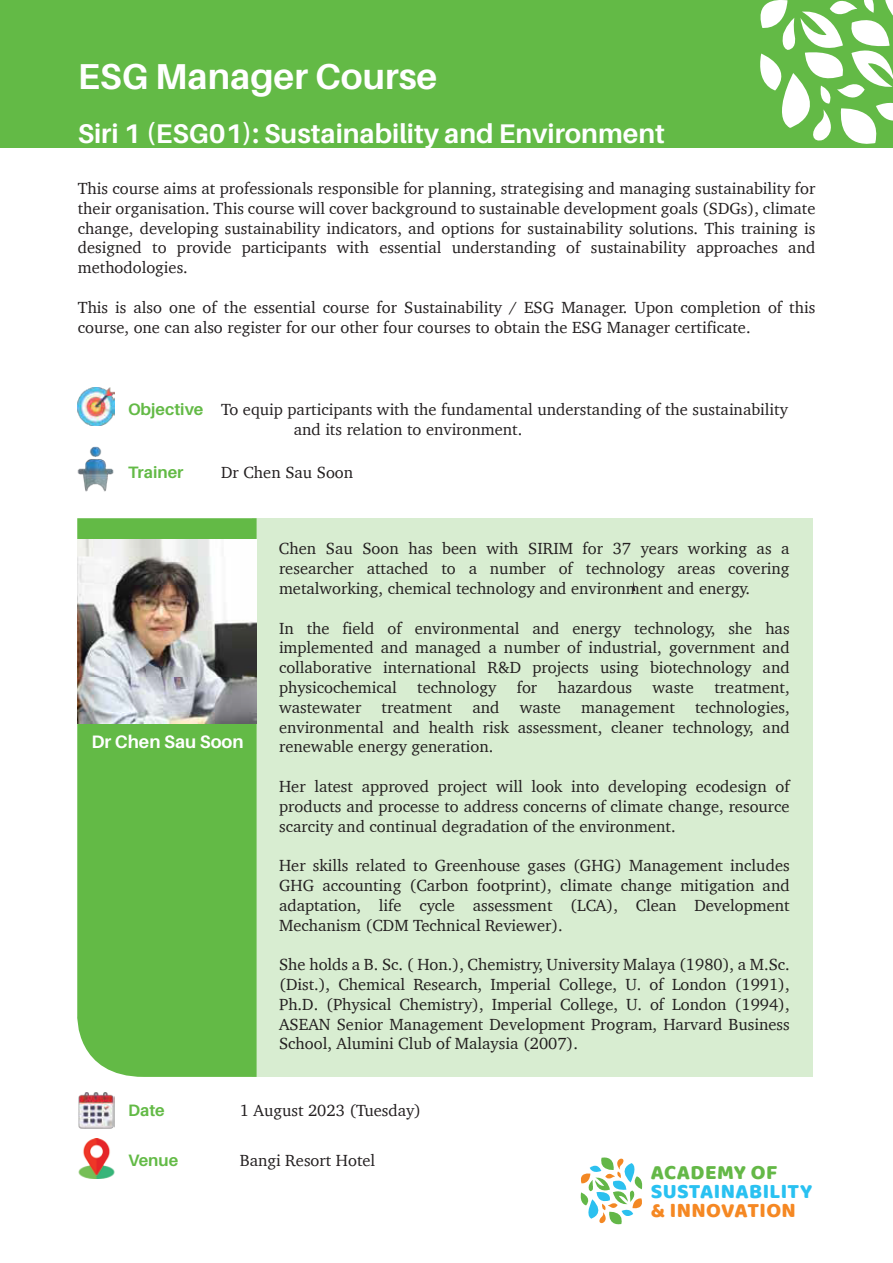
<style>
.page{position:relative;width:893px;height:1263px;background:#fff}
.page>*{position:absolute;margin:0;border:0;box-sizing:border-box;transform-origin:0 0}
.t1{font:700 36px "Aileron";color:#fff}
.t2{font:700 27px "Aileron";color:#fff}
.t3{font:21.15px "Baloo";letter-spacing:.02em;color:#29c1f1}
.t4{font:21.15px "Baloo";letter-spacing:.02em;color:#f58823}
.t5{font:21.15px "Baloo";letter-spacing:.02em;color:#64b847}
.t6{font:700 18px "Aileron";color:#fff}
.t7{font:16.5px/19.8px "Charter";color:#231f20;text-align:justify}
.t8{font:700 16.5px "Aileron";color:#63ba46}
.s1{font-family:"Aileron";font-weight:700;color:#63ba46}
</style>
<div class="page">
<div style="left:253px;top:518px;width:560px;height:559px;background:#d8edd1"></div>
<div style="left:77px;top:518px;width:180px;height:559px;background:#63ba46"></div>
<img style="left:77px;top:540px;width:180px;height:183px">
<svg style="left:633px;top:581px;width:2px;height:10px"></svg>
<img style="left:77px;top:388px;width:38px;height:38px">
<img style="left:77px;top:446px;width:37px;height:45px">
<img style="left:78px;top:1092px;width:37px;height:36px">
<img style="left:78px;top:1138px;width:37px;height:40px">
<svg style="left:580px;top:1157px;width:63px;height:68px"></svg>
<div style="left:0;top:0;width:893px;height:147px;background:#63ba46"></div>
<svg style="left:760px;top:0;width:133px;height:144px"></svg>
<h1 class="t1" style="left:78px;top:56px;width:361px">ESG Manager Course</h1>
<h2 class="t2" style="left:78px;top:118px;width:589px">Siri 1 (ESG01): Sustainability and Environment</h2>
<p class="t7" style="left:78px;top:178px;width:739px">This course aims at professionals responsible for planning, strategising and managing sustainability for their organisation. This course will cover background to sustainable development goals (SDGs), climate change, developing sustainability indicators, and options for sustainability solutions. This training is designed to provide participants with essential understanding of sustainability approaches and methodologies.</p>
<p class="t7" style="left:78px;top:297px;width:739px">This is also one of the essential course for Sustainability / ESG Manager. Upon completion of this course, one can also register for our other four courses to obtain the ESG Manager certificate.</p>
<p class="t7" style="left:294px;top:400px;width:496px;text-indent:-166px"><span class="s1">Objective</span> To equip participants with the fundamental understanding of the sustainability and its relation to environment.</p>
<p class="t8" style="left:128px;top:463px;width:57px">Trainer</p>
<p class="t7" style="left:221px;top:463px;width:133px">Dr Chen Sau Soon</p>
<p class="t6" style="left:91px;top:731px;width:154px">Dr Chen Sau Soon</p>
<p class="t7" style="left:279px;top:539px;width:512px">Chen Sau Soon has been with SIRIM for 37 years working as a researcher attached to a number of technology areas covering metalworking, chemical technology and environment and energy.</p>
<p class="t7" style="left:279px;top:618px;width:512px">In the field of environmental and energy technology, she has implemented and managed a number of industrial, government and collaborative international R&amp;D projects using biotechnology and physicochemical technology for hazardous waste treatment, wastewater treatment and waste management technologies, environmental and health risk assessment, cleaner technology, and renewable energy generation.</p>
<p class="t7" style="left:279px;top:776px;width:512px">Her latest approved project will look into developing ecodesign of products and processe to address concerns of climate change, resource scarcity and continual degradation of the environment.</p>
<p class="t7" style="left:279px;top:855px;width:512px">Her skills related to Greenhouse gases (GHG) Management includes GHG accounting (Carbon footprint), climate change mitigation and adaptation, life cycle assessment (LCA), Clean Development Mechanism (CDM Technical Reviewer).</p>
<p class="t7" style="left:279px;top:954px;width:512px">She holds a B. Sc. ( Hon.), Chemistry, University Malaya (1980), a M.Sc. (Dist.), Chemical Research, Imperial College, U. of London (1991), Ph.D. (Physical Chemistry), Imperial College, U. of London (1994), ASEAN Senior Management Development Program, Harvard Business School, Alumini Club of Malaysia (2007).</p>
<p class="t8" style="left:128px;top:1101px;width:38px">Date</p>
<p class="t7" style="left:240px;top:1100px;width:183px">1 August 2023 (Tuesday)</p>
<p class="t8" style="left:128px;top:1151px;width:52px">Venue</p>
<p class="t7" style="left:240px;top:1150px;width:137px">Bangi Resort Hotel</p>
<p class="t5" style="left:651px;top:1159px;width:128px">ACADEMY OF</p>
<p class="t3" style="left:651px;top:1178px;width:163px">SUSTAINABILITY</p>
<p class="t4" style="left:651px;top:1197px;width:147px">&amp; INNOVATION</p>
</div>
